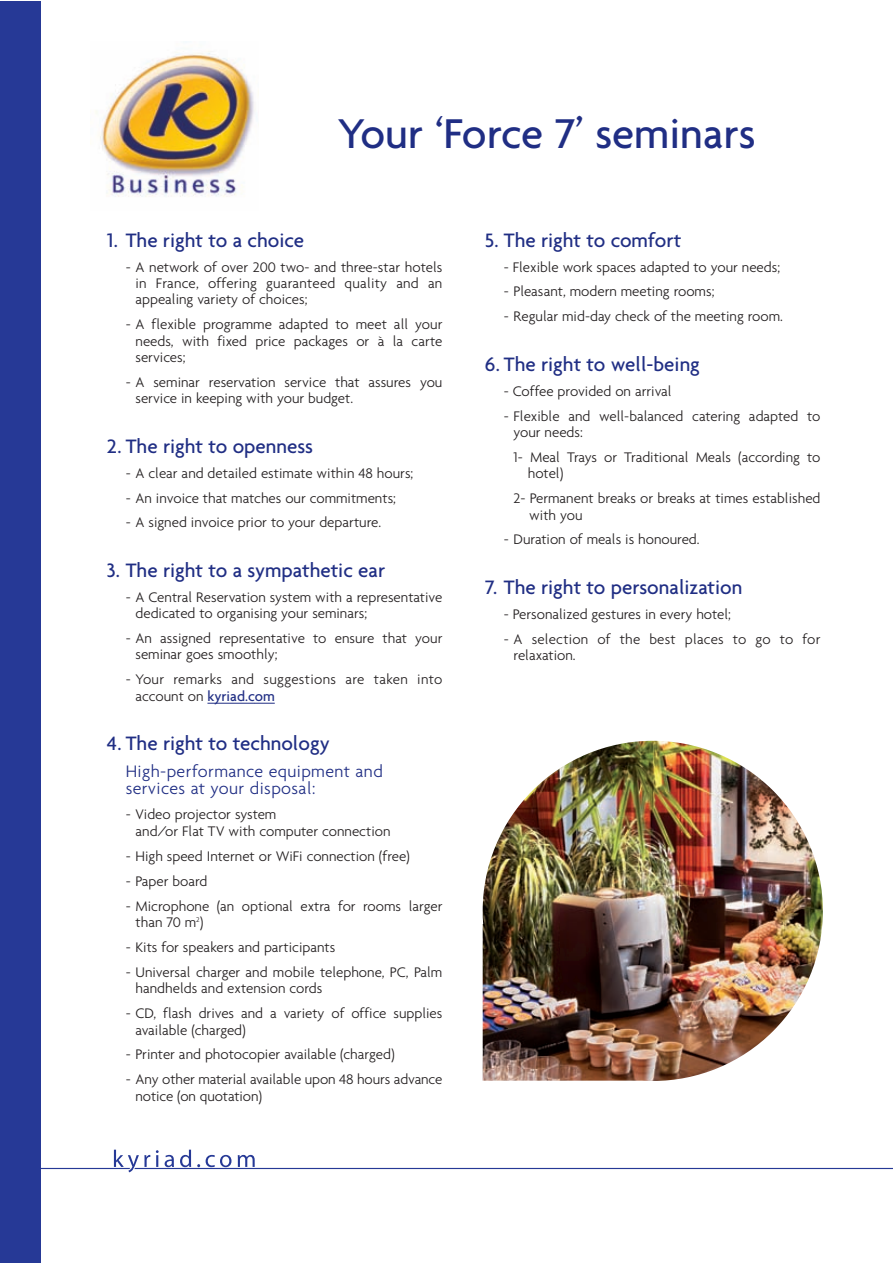
<style>
.page{position:relative;width:893px;height:1263px;background:#fff}
.page>*{position:absolute;margin:0;border:0;box-sizing:border-box;transform-origin:0 0}
.t1{font:500 45px "Agenda";color:#202e84}
.t2{font:500 21px "Agenda";color:#202e84}
.t3{font:300 18px/17.4px "Agenda";letter-spacing:.02em;color:#202e84}
.t4{font:300 15px/16.4px "Agenda";color:#231f20}
.t5{font:300 15px/16.4px "Agenda";letter-spacing:.02em;color:#231f20}
.s1{font-weight:500;color:#202e84}
</style>
<div class="page">
<div style="left:0;top:1px;width:40px;height:1262px;background:#263996"></div>
<svg style="left:40px;top:1150px;width:852px;height:22px"></svg>
<hr style="left:207px;top:703px;width:48px;height:1px;background:#202e84">
<svg style="left:255px;top:703px;width:20px;height:1px"></svg>
<img style="left:483px;top:741px;width:340px;height:340px">
<img style="left:95px;top:51px;width:159px;height:146px">
<h1 class="t1" style="left:338px;top:116px;width:419px">Your ‘Force 7’ seminars</h1>
<h2 class="t2" style="left:107px;top:232px;width:199px">1. The right to a choice</h2>
<p class="t4" style="left:136px;top:260px;width:308px;text-align:justify;text-indent:-10px">- A network of over 200 two- and three-star hotels in France, offering guaranteed quality and an appealing variety of choices;</p>
<p class="t4" style="left:136px;top:317px;width:308px;text-align:justify;text-indent:-10px">- A flexible programme adapted to meet all your needs, with fixed price packages or à la carte services;</p>
<p class="t4" style="left:136px;top:375px;width:308px;text-indent:-10px">- A seminar reservation service that assures you service in keeping with your budget.</p>
<h2 class="t2" style="left:107px;top:438px;width:208px">2. The right to openness</h2>
<p class="t4" style="left:126px;top:466px;width:289px">- A clear and detailed estimate within 48 hours;</p>
<p class="t4" style="left:126px;top:491px;width:272px">- An invoice that matches our commitments;</p>
<p class="t4" style="left:126px;top:515px;width:257px">- A signed invoice prior to your departure.</p>
<h2 class="t2" style="left:107px;top:562px;width:280px">3. The right to a sympathetic ear</h2>
<p class="t4" style="left:136px;top:590px;width:308px;text-indent:-10px">- A Central Reservation system with a representative dedicated to organising your seminars;</p>
<p class="t4" style="left:136px;top:631px;width:308px;text-indent:-10px">- An assigned representative to ensure that your seminar goes smoothly;</p>
<p class="t5" style="left:136px;top:672px;width:308px;text-indent:-10px">- Your remarks and suggestions are taken into account on <span class="s1">kyriad.com</span></p>
<h2 class="t2" style="left:107px;top:735px;width:224px">4. The right to technology</h2>
<p class="t3" style="left:126px;top:763px;width:259px">High-performance equipment and services at your disposal:</p>
<p class="t4" style="left:136px;top:806px;width:257px;line-height:17.5px;text-indent:-10px">- Video projector system<br>and/or Flat TV with computer connection</p>
<p class="t4" style="left:126px;top:849px;width:286px">- High speed Internet or WiFi connection (free)</p>
<p class="t4" style="left:126px;top:874px;width:83px">- Paper board</p>
<p class="t4" style="left:136px;top:899px;width:308px;text-indent:-10px">- Microphone (an optional extra for rooms larger than 70 m<sup>2</sup>)</p>
<p class="t4" style="left:126px;top:940px;width:211px">- Kits for speakers and participants</p>
<p class="t4" style="left:136px;top:965px;width:308px;text-indent:-10px">- Universal charger and mobile telephone, PC, Palm handhelds and extension cords</p>
<p class="t4" style="left:136px;top:1006px;width:308px;text-indent:-10px">- CD, flash drives and a variety of office supplies available (charged)</p>
<p class="t4" style="left:126px;top:1047px;width:270px">- Printer and photocopier available (charged)</p>
<p class="t4" style="left:136px;top:1072px;width:308px;text-indent:-10px">- Any other material available upon 48 hours advance notice (on quotation)</p>
<h2 class="t2" style="left:485px;top:232px;width:198px">5. The right to comfort</h2>
<p class="t4" style="left:504px;top:260px;width:278px">- Flexible work spaces adapted to your needs;</p>
<p class="t4" style="left:504px;top:285px;width:212px">- Pleasant, modern meeting rooms;</p>
<p class="t4" style="left:504px;top:309px;width:281px">- Regular mid-day check of the meeting room.</p>
<h2 class="t2" style="left:485px;top:356px;width:216px">6. The right to well-being</h2>
<p class="t4" style="left:504px;top:384px;width:169px">- Coffee provided on arrival</p>
<p class="t4" style="left:514px;top:409px;width:308px;text-indent:-10px">- Flexible and well-balanced catering adapted to your needs:</p>
<p class="t4" style="left:528px;top:450px;width:294px;text-indent:-14px">1- Meal Trays or Traditional Meals (according to hotel)</p>
<p class="t4" style="left:529px;top:491px;width:293px;text-indent:-16px">2- Permanent breaks or breaks at times established with you</p>
<p class="t4" style="left:504px;top:532px;width:197px">- Duration of meals is honoured.</p>
<h2 class="t2" style="left:485px;top:579px;width:259px">7. The right to personalization</h2>
<p class="t4" style="left:504px;top:607px;width:229px">- Personalized gestures in every hotel;</p>
<p class="t4" style="left:514px;top:632px;width:308px;text-indent:-10px">- A selection of the best places to go to for relaxation.</p>
</div>
